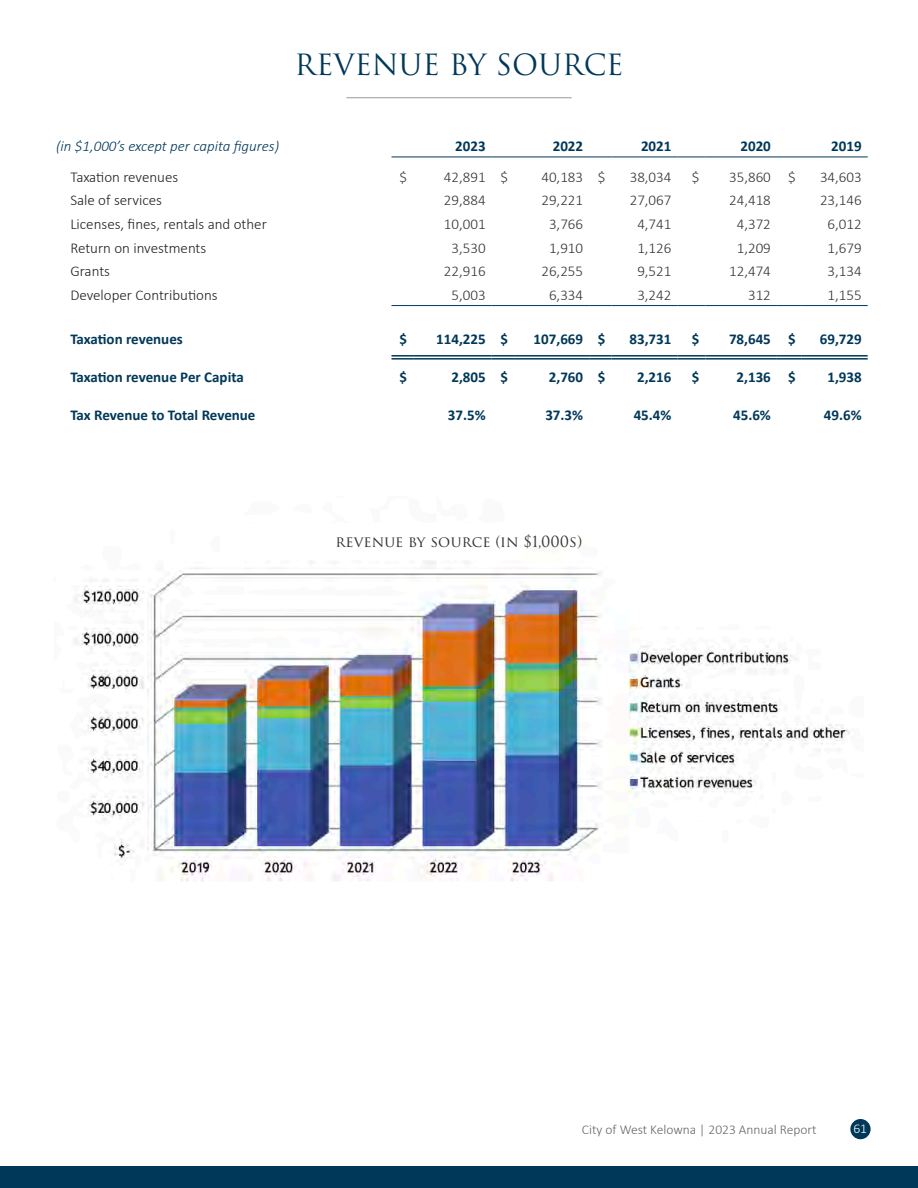
<style>
.page{position:relative;width:918px;height:1188px;background:#fff}
.page>*{position:absolute;margin:0;border:0;box-sizing:border-box;transform-origin:0 0}
.Heading_1_TOC{font:28.5px "Trajan Pro 3";color:#003859}
.Stats_table_R_justified{font:300 15px "Calibri";color:#333}
.Stats_table_heading_R{font:700 15px "Calibri";color:#003859}
.Stats_table_item_Level_1{font:300 15px "Calibri";color:#231f20}
.Stats_table_heading_L{font:700 15px "Calibri";letter-spacing:-.005em;color:#003859}
.Stats_table_heading_L-2{font:italic 300 15px "Calibri";color:#003859}
.Heading_6_-_Trajan_Pro{font:15px "Trajan Pro 3";color:#333}
.t1{font:300 13.5px "Calibri";color:#666}
.t2{font:300 13.5px "Calibri";color:#fff}
</style>
<div class="page">
<img style="left:75px;top:560px;width:775px;height:322px">
<div style="left:850px;top:1119px;width:21px;height:20px;background:#003859;border-radius:50%"></div>
<div style="left:0;top:1166px;width:918px;height:22px;background:#003859"></div>
<hr style="left:346px;top:97px;width:226px;height:1px;background:#999">
<svg style="left:392px;top:305px;width:21px;height:1px"></svg>
<hr style="left:413px;top:305px;width:79px;height:1px;background:#003859">
<svg style="left:492px;top:305px;width:22px;height:1px"></svg>
<hr style="left:514px;top:305px;width:75px;height:1px;background:#003859">
<svg style="left:589px;top:305px;width:23px;height:1px"></svg>
<hr style="left:612px;top:305px;width:65px;height:1px;background:#003859">
<svg style="left:677px;top:305px;width:28px;height:1px"></svg>
<hr style="left:705px;top:305px;width:72px;height:1px;background:#003859">
<svg style="left:777px;top:305px;width:25px;height:1px"></svg>
<hr style="left:802px;top:305px;width:66px;height:1px;background:#003859">
<hr style="left:392px;top:355px;width:21px;height:2px;background:#003859">
<hr style="left:392px;top:358px;width:21px;height:2px;background:#003859">
<hr style="left:413px;top:355px;width:79px;height:2px;background:#003859">
<hr style="left:413px;top:358px;width:79px;height:2px;background:#003859">
<hr style="left:492px;top:355px;width:22px;height:2px;background:#003859">
<hr style="left:492px;top:358px;width:22px;height:2px;background:#003859">
<hr style="left:514px;top:355px;width:75px;height:2px;background:#003859">
<hr style="left:514px;top:358px;width:75px;height:2px;background:#003859">
<hr style="left:589px;top:355px;width:23px;height:2px;background:#003859">
<hr style="left:589px;top:358px;width:23px;height:2px;background:#003859">
<hr style="left:612px;top:355px;width:65px;height:2px;background:#003859">
<hr style="left:612px;top:358px;width:65px;height:2px;background:#003859">
<hr style="left:677px;top:355px;width:28px;height:2px;background:#003859">
<hr style="left:677px;top:358px;width:28px;height:2px;background:#003859">
<hr style="left:705px;top:355px;width:72px;height:2px;background:#003859">
<hr style="left:705px;top:358px;width:72px;height:2px;background:#003859">
<hr style="left:777px;top:355px;width:25px;height:2px;background:#003859">
<hr style="left:777px;top:358px;width:25px;height:2px;background:#003859">
<hr style="left:802px;top:355px;width:66px;height:2px;background:#003859">
<hr style="left:802px;top:358px;width:66px;height:2px;background:#003859">
<svg style="left:392px;top:157px;width:21px;height:1px"></svg>
<hr style="left:413px;top:157px;width:79px;height:1px;background:#003859">
<svg style="left:492px;top:157px;width:22px;height:1px"></svg>
<hr style="left:514px;top:157px;width:75px;height:1px;background:#003859">
<svg style="left:589px;top:157px;width:23px;height:1px"></svg>
<hr style="left:612px;top:157px;width:65px;height:1px;background:#003859">
<svg style="left:677px;top:157px;width:28px;height:1px"></svg>
<hr style="left:705px;top:157px;width:72px;height:1px;background:#003859">
<svg style="left:777px;top:157px;width:25px;height:1px"></svg>
<hr style="left:802px;top:157px;width:66px;height:1px;background:#003859">
<p class="Heading_1_TOC" style="left:295px;top:46px;width:330px">REVENUE BY SOURCE</p>
<p class="Stats_table_heading_L-2" style="left:56px;top:137px;width:225px">(in $1,000’s except per capita figures)</p>
<p class="Stats_table_heading_R" style="left:455px;top:135px;width:32px">2023</p>
<p class="Stats_table_heading_R" style="left:553px;top:135px;width:32px">2022</p>
<p class="Stats_table_heading_R" style="left:641px;top:135px;width:32px">2021</p>
<p class="Stats_table_heading_R" style="left:740px;top:135px;width:32px">2020</p>
<p class="Stats_table_heading_R" style="left:831px;top:135px;width:32px">2019</p>
<p class="Stats_table_item_Level_1" style="left:70px;top:168px;width:109px">Taxation revenues</p>
<p class="Stats_table_R_justified" style="left:399px;top:168px;width:9px">$</p>
<p class="Stats_table_R_justified" style="left:444px;top:168px;width:43px">42,891</p>
<p class="Stats_table_R_justified" style="left:500px;top:168px;width:9px">$</p>
<p class="Stats_table_R_justified" style="left:541px;top:168px;width:43px">40,183</p>
<p class="Stats_table_R_justified" style="left:598px;top:168px;width:9px">$</p>
<p class="Stats_table_R_justified" style="left:630px;top:168px;width:43px">38,034</p>
<p class="Stats_table_R_justified" style="left:692px;top:168px;width:9px">$</p>
<p class="Stats_table_R_justified" style="left:729px;top:168px;width:43px">35,860</p>
<p class="Stats_table_R_justified" style="left:788px;top:168px;width:9px">$</p>
<p class="Stats_table_R_justified" style="left:820px;top:168px;width:43px">34,603</p>
<p class="Stats_table_item_Level_1" style="left:70px;top:191px;width:93px">Sale of services</p>
<p class="Stats_table_R_justified" style="left:444px;top:191px;width:43px">29,884</p>
<p class="Stats_table_R_justified" style="left:541px;top:191px;width:43px">29,221</p>
<p class="Stats_table_R_justified" style="left:630px;top:191px;width:43px">27,067</p>
<p class="Stats_table_R_justified" style="left:729px;top:191px;width:43px">24,418</p>
<p class="Stats_table_R_justified" style="left:820px;top:191px;width:43px">23,146</p>
<p class="Stats_table_item_Level_1" style="left:70px;top:214px;width:198px">Licenses, fines, rentals and other</p>
<p class="Stats_table_R_justified" style="left:444px;top:214px;width:43px">10,001</p>
<p class="Stats_table_R_justified" style="left:549px;top:214px;width:36px">3,766</p>
<p class="Stats_table_R_justified" style="left:637px;top:214px;width:36px">4,741</p>
<p class="Stats_table_R_justified" style="left:737px;top:214px;width:36px">4,372</p>
<p class="Stats_table_R_justified" style="left:828px;top:214px;width:36px">6,012</p>
<p class="Stats_table_item_Level_1" style="left:70px;top:239px;width:138px">Return on investments</p>
<p class="Stats_table_R_justified" style="left:452px;top:239px;width:36px">3,530</p>
<p class="Stats_table_R_justified" style="left:549px;top:239px;width:36px">1,910</p>
<p class="Stats_table_R_justified" style="left:637px;top:239px;width:36px">1,126</p>
<p class="Stats_table_R_justified" style="left:737px;top:239px;width:36px">1,209</p>
<p class="Stats_table_R_justified" style="left:828px;top:239px;width:36px">1,679</p>
<p class="Stats_table_item_Level_1" style="left:70px;top:262px;width:41px">Grants</p>
<p class="Stats_table_R_justified" style="left:444px;top:262px;width:43px">22,916</p>
<p class="Stats_table_R_justified" style="left:541px;top:262px;width:43px">26,255</p>
<p class="Stats_table_R_justified" style="left:637px;top:262px;width:36px">9,521</p>
<p class="Stats_table_R_justified" style="left:729px;top:262px;width:43px">12,474</p>
<p class="Stats_table_R_justified" style="left:828px;top:262px;width:36px">3,134</p>
<p class="Stats_table_item_Level_1" style="left:70px;top:285px;width:149px">Developer Contributions</p>
<p class="Stats_table_R_justified" style="left:452px;top:285px;width:36px">5,003</p>
<p class="Stats_table_R_justified" style="left:549px;top:285px;width:36px">6,334</p>
<p class="Stats_table_R_justified" style="left:637px;top:285px;width:36px">3,242</p>
<p class="Stats_table_R_justified" style="left:748px;top:285px;width:24px">312</p>
<p class="Stats_table_R_justified" style="left:828px;top:285px;width:36px">1,155</p>
<p class="Stats_table_heading_L" style="left:70px;top:328px;width:114px">Taxation revenues</p>
<p class="Stats_table_heading_R" style="left:399px;top:328px;width:9px">$</p>
<p class="Stats_table_heading_R" style="left:436px;top:328px;width:51px">114,225</p>
<p class="Stats_table_heading_R" style="left:500px;top:328px;width:9px">$</p>
<p class="Stats_table_heading_R" style="left:534px;top:328px;width:51px">107,669</p>
<p class="Stats_table_heading_R" style="left:598px;top:328px;width:9px">$</p>
<p class="Stats_table_heading_R" style="left:630px;top:328px;width:43px">83,731</p>
<p class="Stats_table_heading_R" style="left:692px;top:328px;width:9px">$</p>
<p class="Stats_table_heading_R" style="left:729px;top:328px;width:43px">78,645</p>
<p class="Stats_table_heading_R" style="left:788px;top:328px;width:9px">$</p>
<p class="Stats_table_heading_R" style="left:820px;top:328px;width:43px">69,729</p>
<p class="Stats_table_heading_L" style="left:70px;top:366px;width:175px">Taxation revenue Per Capita</p>
<p class="Stats_table_heading_R" style="left:399px;top:366px;width:9px">$</p>
<p class="Stats_table_heading_R" style="left:451px;top:366px;width:36px">2,805</p>
<p class="Stats_table_heading_R" style="left:500px;top:366px;width:9px">$</p>
<p class="Stats_table_heading_R" style="left:549px;top:366px;width:36px">2,760</p>
<p class="Stats_table_heading_R" style="left:598px;top:366px;width:9px">$</p>
<p class="Stats_table_heading_R" style="left:637px;top:366px;width:36px">2,216</p>
<p class="Stats_table_heading_R" style="left:692px;top:366px;width:9px">$</p>
<p class="Stats_table_heading_R" style="left:737px;top:366px;width:36px">2,136</p>
<p class="Stats_table_heading_R" style="left:788px;top:366px;width:9px">$</p>
<p class="Stats_table_heading_R" style="left:827px;top:366px;width:36px">1,938</p>
<p class="Stats_table_heading_L" style="left:70px;top:405px;width:187px">Tax Revenue to Total Revenue</p>
<p class="Stats_table_heading_R" style="left:448px;top:405px;width:39px">37.5%</p>
<p class="Stats_table_heading_R" style="left:545px;top:405px;width:39px">37.3%</p>
<p class="Stats_table_heading_R" style="left:634px;top:405px;width:39px">45.4%</p>
<p class="Stats_table_heading_R" style="left:733px;top:405px;width:39px">45.6%</p>
<p class="Stats_table_heading_R" style="left:824px;top:405px;width:39px">49.6%</p>
<p class="Heading_6_-_Trajan_Pro" style="left:336px;top:531px;width:248px">revenue by source (in $1,000s)</p>
<p class="t1" style="left:582px;top:1121px;width:236px">City of West Kelowna | 2023 Annual Report</p>
<p class="t2" style="left:853px;top:1120px;width:15px">61</p>
</div>
